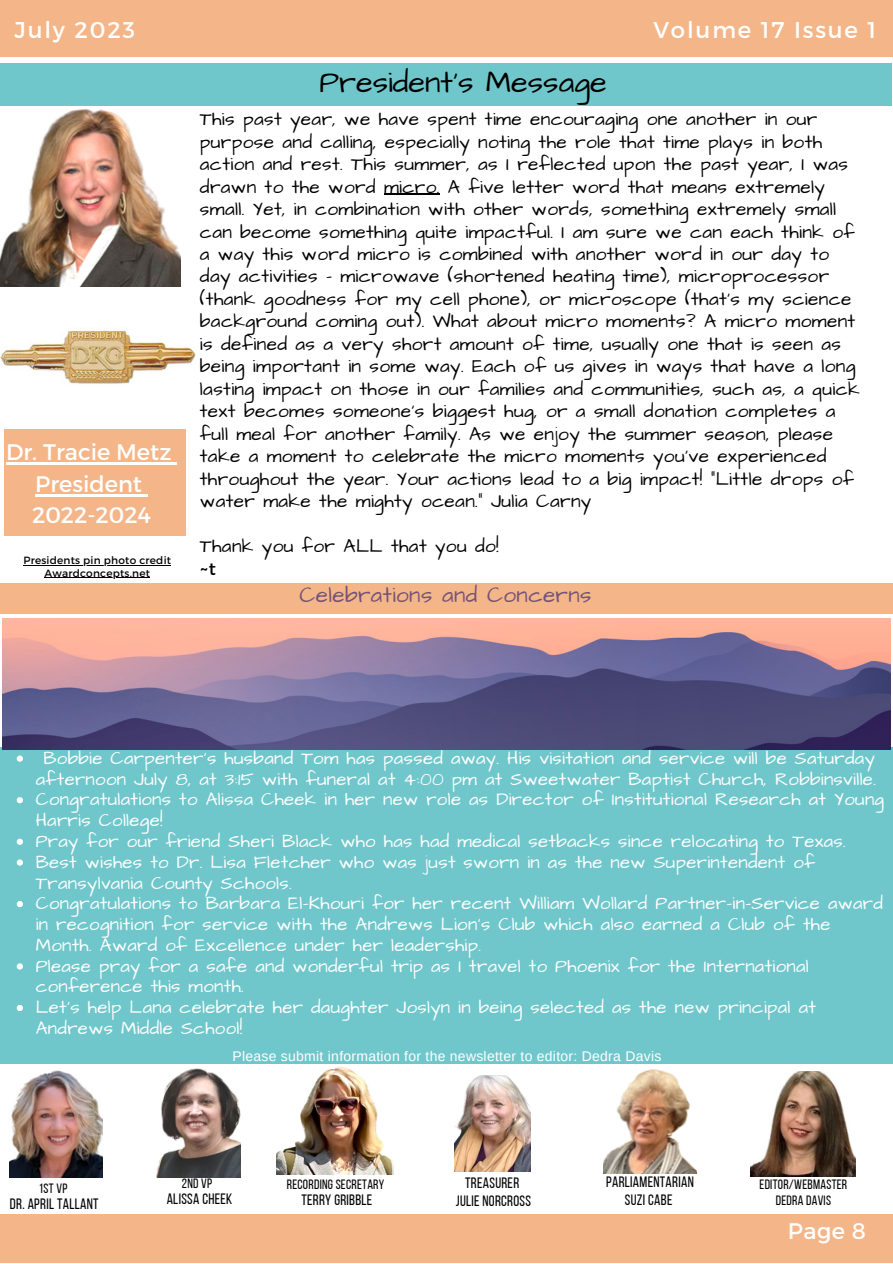
<style>
.page{position:relative;width:893px;height:1264px;background:#fff}
.page>*{position:absolute;margin:0;border:0;box-sizing:border-box;transform-origin:0 0}
.t1{font:30.75px "Architects Daughter";color:#000}
.t2{font:22.8px "Montserrat";letter-spacing:.08em;color:#fff}
.t3{font:22.5px "Montserrat";color:#fff}
.t4{font:22.5px "Architects Daughter";letter-spacing:.02em;color:#745278}
.t5{font:19.05px/22.5px "Architects Daughter";letter-spacing:.02em;color:#000}
.t6{font:18.45px/20.7px "Architects Daughter";letter-spacing:.02em;color:#fff}
.t7{font:17.55px "Montserrat";color:#000}
.t8{font:15px "Bebas Neue";letter-spacing:.02em;color:#000}
.t9{font:13.95px "Arimo";letter-spacing:.02em;color:#fff}
.t10{font:13.5px "Bebas Neue";letter-spacing:.02em;color:#000}
.t11{font:10.5px/12.3px "Montserrat";letter-spacing:.02em;color:#000;text-align:center}
</style>
<div class="page">
<div style="left:4px;top:429px;width:181px;height:107px;background:#f4b688"></div>
<div style="left:0;top:63px;width:891px;height:43px;background:#70c7cb"></div>
<div style="left:0;top:0;width:892px;height:56px;background:#f4b688"></div>
<div style="left:0;top:1214px;width:892px;height:48px;background:#f4b688"></div>
<img style="left:0;top:109px;width:180px;height:177px">
<img style="left:454px;top:1075px;width:76px;height:96px">
<img style="left:157px;top:1068px;width:83px;height:109px">
<img style="left:751px;top:1071px;width:104px;height:105px">
<div style="left:0;top:747px;width:892px;height:316px;background:#70c7cb"></div>
<div style="left:0;top:583px;width:892px;height:31px;background:#f4b688"></div>
<img style="left:0;top:330px;width:196px;height:54px">
<img style="left:277px;top:1066px;width:116px;height:108px">
<img style="left:603px;top:1069px;width:93px;height:104px">
<img style="left:10px;top:1070px;width:92px;height:107px">
<hr style="left:6px;top:462px;width:165px;height:3px;background:#fff">
<svg style="left:171px;top:462px;width:6px;height:3px"></svg>
<hr style="left:35px;top:494px;width:107px;height:2px;background:#fff">
<svg style="left:142px;top:494px;width:6px;height:2px"></svg>
<svg style="left:17px;top:755px;width:6px;height:6px"></svg>
<svg style="left:17px;top:797px;width:6px;height:6px"></svg>
<svg style="left:17px;top:838px;width:6px;height:6px"></svg>
<svg style="left:17px;top:859px;width:6px;height:6px"></svg>
<svg style="left:17px;top:901px;width:6px;height:6px"></svg>
<svg style="left:17px;top:963px;width:6px;height:6px"></svg>
<svg style="left:17px;top:1005px;width:6px;height:6px"></svg>
<hr style="left:384px;top:194px;width:56px;height:1px;background:#000">
<hr style="left:23px;top:565px;width:148px;height:1px;background:#000">
<hr style="left:45px;top:577px;width:105px;height:1px;background:#000">
<img style="left:3px;top:618px;width:887px;height:131px">
<p class="t2" style="left:14px;top:15px;width:122px">July 2023</p>
<p class="t2" style="left:653px;top:15px;width:224px">Volume 17 Issue 1</p>
<p class="t1" style="left:319px;top:62px;width:289px">President's Message</p>
<p class="t3" style="left:6px;top:438px;width:167px">Dr. Tracie Metz</p>
<p class="t3" style="left:35px;top:469px;width:108px">President</p>
<p class="t3" style="left:32px;top:500px;width:120px">2022-2024</p>
<p class="t11" style="left:23px;top:554px;width:149px">Presidents pin photo credit<br>Awardconcepts.net</p>
<p class="t5" style="left:200px;top:108px;width:661px">This past year, we have spent time encouraging one another in our purpose and calling, especially noting the role that time plays in both action and rest. This summer, as I reflected upon the past year, I was drawn to the word micro. A five letter word that means extremely small. Yet, in combination with other words, something extremely small can become something quite impactful. I am sure we can each think of a way this word micro is combined with another word in our day to day activities - microwave (shortened heating time), microprocessor (thank goodness for my cell phone), or microscope (that’s my science background coming out). What about micro moments? A micro moment is defined as a very short amount of time, usually one that is seen as being important in some way. Each of us gives in ways that have a long lasting impact on those in our families and communities, such as, a quick text becomes someone's biggest hug, or a small donation completes a full meal for another family. As we enjoy the summer season, please take a moment to celebrate the micro moments you’ve experienced throughout the year. Your actions lead to a big impact! "Little drops of water make the mighty ocean." Julia Carny</p>
<p class="t5" style="left:200px;top:535px;width:300px">Thank you for ALL that you do!</p>
<p class="t7" style="left:200px;top:557px;width:18px">~t</p>
<p class="t4" style="left:299px;top:580px;width:293px">Celebrations and Concerns</p>
<p class="t6" style="left:36px;top:748px;width:841px;text-align:center">Bobbie Carpenter’s husband Tom has passed away. His visitation and service will be Saturday afternoon July 8, at 3:15 with funeral at 4:00 pm at Sweetwater Baptist Church, Robbinsville.</p>
<p class="t6" style="left:36px;top:789px;width:849px">Congratulations to Alissa Cheek in her new role as Director of Institutional Research at Young<br>Harris College!</p>
<p class="t6" style="left:36px;top:831px;width:811px">Pray for our friend Sheri Black who has had medical setbacks since relocating to Texas.</p>
<p class="t6" style="left:36px;top:852px;width:781px">Best wishes to Dr. Lisa Fletcher who was just sworn in as the new Superintendent of<br>Transylvania County Schools.</p>
<p class="t6" style="left:36px;top:893px;width:848px">Congratulations to Barbara El-Khouri for her recent William Wollard Partner-in-Service award in recognition for service with the Andrews Lion's Club which also earned a Club of the<br>Month. Award of Excellence under her leadership.</p>
<p class="t6" style="left:36px;top:955px;width:774px">Please pray for a safe and wonderful trip as I travel to Phoenix for the International conference this month.</p>
<p class="t6" style="left:36px;top:997px;width:781px">Let's help Lana celebrate her daughter Joslyn in being selected as the new principal at<br>Andrews Middle School!</p>
<p class="t9" style="left:232px;top:1048px;width:430px">Please submit information for the newsletter to editor: Dedra Davis</p>
<p class="t10" style="left:39px;top:1183px;width:30px">1ST VP</p>
<p class="t8" style="left:10px;top:1197px;width:90px">DR. APRIL TALLANT</p>
<p class="t10" style="left:182px;top:1177px;width:32px">2ND VP</p>
<p class="t8" style="left:167px;top:1192px;width:67px">ALISSA CHEEK</p>
<p class="t10" style="left:287px;top:1178px;width:99px">RECORDING SECRETARY</p>
<p class="t8" style="left:301px;top:1193px;width:72px">TERRY GRIBBLE</p>
<p class="t8" style="left:465px;top:1176px;width:56px">TREASURER</p>
<p class="t8" style="left:456px;top:1194px;width:77px">JULIE NORCROSS</p>
<p class="t8" style="left:606px;top:1175px;width:89px">PARLIAMENTARIAN</p>
<p class="t8" style="left:625px;top:1193px;width:49px">SUZI CABE</p>
<p class="t10" style="left:759px;top:1178px;width:89px">EDITOR/WEBMASTER</p>
<p class="t10" style="left:775px;top:1194px;width:57px">DEDRA DAVIS</p>
<p class="t3" style="left:787px;top:1216px;width:80px">Page 8</p>
</div>
